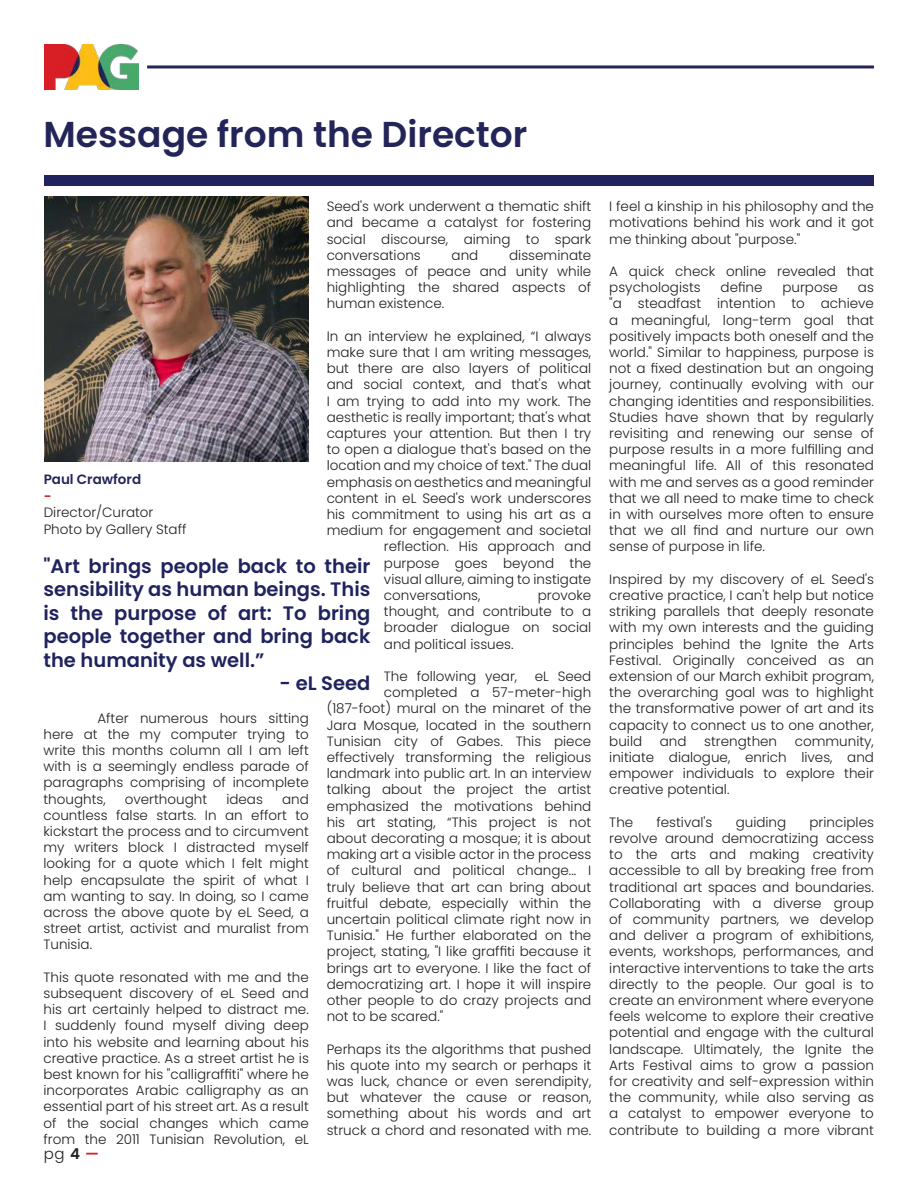
<style>
.page{position:relative;width:918px;height:1188px;background:#fff}
.page>*{position:absolute;margin:0;border:0;box-sizing:border-box;transform-origin:0 0}
.t1{font:600 36px "Poppins";color:#232458}
.t2{font:600 19.5px/23.4px "Poppins";color:#20235d;text-align:justify}
.t3{font:300 15px "Poppins";color:#231f20}
.t4{font:300 13.5px/16.2px "Poppins";color:#231f20;text-align:justify}
.t5{font:600 13.5px "Poppins";color:#242458}
.t6{font:600 13.5px "Poppins";color:#da1f2b}
.s1{font-weight:600}
.s2{font-weight:600;color:#da1f2b}
</style>
<div class="page">
<img style="left:44px;top:44px;width:94px;height:46px">
<hr style="left:147px;top:65px;width:727px;height:3px;background:#242458">
<img style="left:44px;top:197px;width:265px;height:265px">
<div style="left:45px;top:175px;width:829px;height:11px;background:#20235d"></div>
<h1 class="t1" style="left:43px;top:114px;width:485px">Message from the Director</h1>
<p class="t4" style="left:327px;top:198px;width:266px">Seed's work underwent a thematic shift and became a catalyst for fostering social discourse, aiming to spark conversations</p>
<p class="t4" style="left:327px;top:247px;width:266px;text-indent:183px">disseminate messages of peace and unity while highlighting the shared aspects of human existence.</p>
<p class="t4" style="left:327px;top:328px;width:266px">In an interview he explained, “I always</p>
<p class="t4" style="left:327px;top:344px;width:266px">make sure that I am writing messages,</p>
<p class="t4" style="left:327px;top:360px;width:266px">but there are also layers of political</p>
<p class="t4" style="left:327px;top:377px;width:266px">and social context, and that's what</p>
<p class="t4" style="left:327px;top:393px;width:266px">I am trying to add into my work. The</p>
<p class="t4" style="left:327px;top:409px;width:266px">aesthetic is really important; that's what</p>
<p class="t4" style="left:327px;top:425px;width:266px">captures your attention. But then I try</p>
<p class="t4" style="left:327px;top:441px;width:266px">to open a dialogue that's based on the</p>
<p class="t4" style="left:327px;top:458px;width:266px">location and my choice of text." The dual</p>
<p class="t4" style="left:327px;top:474px;width:266px">emphasis on aesthetics and meaningful</p>
<p class="t4" style="left:327px;top:490px;width:266px">content in eL Seed's work underscores</p>
<p class="t4" style="left:327px;top:506px;width:266px">his commitment to using his art as a</p>
<p class="t4" style="left:327px;top:522px;width:266px">medium for engagement and societal</p>
<p class="t4" style="left:384px;top:539px;width:209px">reflection. His approach and</p>
<p class="t4" style="left:384px;top:555px;width:209px">purpose goes beyond the</p>
<p class="t4" style="left:384px;top:571px;width:209px">visual allure, aiming to instigate</p>
<p class="t4" style="left:384px;top:587px;width:98px">conversations,</p>
<p class="t4" style="left:452px;top:247px;width:28px">and</p>
<p class="t5" style="left:44px;top:472px;width:99px">Paul Crawford</p>
<p class="t6" style="left:44px;top:488px;width:9px">-</p>
<p class="t4" style="left:44px;top:504px;width:144px">Director/Curator<br>Photo by Gallery Staff</p>
<h2 class="t2" style="left:43px;top:555px;width:328px">"Art brings people back to their sensibility as human beings. This is the purpose of art: To bring people together and bring back the humanity as well.”</h2>
<h2 class="t2" style="left:280px;top:672px;width:92px">- eL Seed</h2>
<p class="t4" style="left:384px;top:587px;width:209px;text-indent:154px">provoke thought, and contribute to a broader dialogue on social and political issues.</p>
<p class="t4" style="left:384px;top:668px;width:135px">The following year,</p>
<p class="t4" style="left:535px;top:668px;width:58px">eL Seed</p>
<p class="t4" style="left:384px;top:684px;width:209px">completed a 57-meter-high</p>
<p class="t4" style="left:327px;top:701px;width:266px">(187-foot) mural on the minaret of the</p>
<p class="t4" style="left:327px;top:717px;width:266px">Jara Mosque, located in the southern</p>
<p class="t4" style="left:327px;top:733px;width:266px">Tunisian city of Gabes. This piece</p>
<p class="t4" style="left:327px;top:749px;width:266px">effectively transforming the religious</p>
<p class="t4" style="left:327px;top:765px;width:266px">landmark into public art. In an interview</p>
<p class="t4" style="left:327px;top:782px;width:266px">talking about the project the artist</p>
<p class="t4" style="left:327px;top:798px;width:266px">emphasized the motivations behind</p>
<p class="t4" style="left:327px;top:814px;width:266px">his art stating, “This project is not</p>
<p class="t4" style="left:327px;top:830px;width:266px">about decorating a mosque; it is about</p>
<p class="t4" style="left:327px;top:846px;width:266px">making art a visible actor in the process</p>
<p class="t4" style="left:327px;top:863px;width:266px">of cultural and political change... I</p>
<p class="t4" style="left:327px;top:879px;width:266px">truly believe that art can bring about</p>
<p class="t4" style="left:327px;top:895px;width:266px">fruitful debate, especially within the</p>
<p class="t4" style="left:327px;top:911px;width:266px">uncertain political climate right now in</p>
<p class="t4" style="left:327px;top:927px;width:266px">Tunisia." He further elaborated on the</p>
<p class="t4" style="left:327px;top:944px;width:266px">project, stating, "I like graffiti because it</p>
<p class="t4" style="left:327px;top:960px;width:266px">brings art to everyone. I like the fact of</p>
<p class="t4" style="left:327px;top:976px;width:266px">democratizing art. I hope it will inspire</p>
<p class="t4" style="left:327px;top:992px;width:266px">other people to do crazy projects and</p>
<p class="t4" style="left:327px;top:1008px;width:118px">not to be scared."</p>
<p class="t4" style="left:327px;top:1041px;width:266px">Perhaps its the algorithms that pushed his quote into my search or perhaps it was luck, chance or even serendipity, but whatever the cause or reason, something about his words and art struck a chord and resonated with me.</p>
<p class="t4" style="left:43px;top:710px;width:267px;text-indent:54px">After numerous hours sitting here at the my computer trying to write this months column all I am left with is a seemingly endless parade of paragraphs comprising of incomplete thoughts,</p>
<p class="t4" style="left:125px;top:791px;width:84px">overthought</p>
<p class="t4" style="left:226px;top:791px;width:38px">ideas</p>
<p class="t4" style="left:43px;top:791px;width:267px;text-indent:239px">and countless false starts. In an effort to kickstart the process and to circumvent my writers block I distracted myself looking for a quote which I felt might help encapsulate the spirit of what I am wanting to say. In doing, so I came across the above quote by eL Seed, a street artist, activist and muralist from Tunisia.</p>
<p class="t4" style="left:43px;top:969px;width:267px">This quote resonated with me and the subsequent discovery of eL Seed and his art certainly helped to distract me.<br>I suddenly found myself diving deep into his website and learning about his creative practice. As a street artist he is best known for his "calligraffiti" where he incorporates Arabic calligraphy as an essential part of his street art. As a result of the social changes which came from the 2011 Tunisian Revolution, eL</p>
<p class="t3" style="left:44px;top:1146px;width:57px">pg <span class="s1">4</span> <span class="s2">—</span></p>
<p class="t4" style="left:609px;top:198px;width:266px">I feel a kinship in his philosophy and the motivations behind his work and it got me thinking about "purpose."</p>
<p class="t4" style="left:609px;top:263px;width:266px">A quick check online revealed that psychologists</p>
<p class="t4" style="left:721px;top:279px;width:43px">define</p>
<p class="t4" style="left:782px;top:279px;width:57px">purpose</p>
<p class="t4" style="left:609px;top:279px;width:266px;text-indent:249px">as "a steadfast intention to achieve a meaningful, long-term goal that positively impacts both oneself and the world." Similar to happiness, purpose is not a fixed destination but an ongoing journey, continually evolving with our changing identities and responsibilities.<br>Studies have shown that by regularly revisiting and renewing our sense of purpose results in a more fulfilling and meaningful life. All of this resonated with me and serves as a good reminder that we all need to make time to check in with ourselves more often to ensure that we all find and nurture our own sense of purpose in life.</p>
<p class="t4" style="left:609px;top:571px;width:266px">Inspired by my discovery of eL Seed's creative practice, I can't help but notice striking parallels that deeply resonate with my own interests and the guiding principles behind the Ignite the Arts Festival. Originally conceived as an extension of our March exhibit program, the overarching goal was to highlight the transformative power of art and its capacity to connect us to one another, build</p>
<p class="t4" style="left:609px;top:733px;width:266px;text-indent:185px">community, initiate dialogue, enrich lives, and empower individuals to explore their creative potential.</p>
<p class="t4" style="left:609px;top:814px;width:25px">The</p>
<p class="t4" style="left:656px;top:814px;width:58px">festival's</p>
<p class="t4" style="left:736px;top:814px;width:52px">guiding</p>
<p class="t4" style="left:660px;top:733px;width:28px">and</p>
<p class="t4" style="left:704px;top:733px;width:74px">strengthen</p>
<p class="t4" style="left:609px;top:814px;width:266px;text-indent:200px">principles revolve around democratizing access to the arts and making creativity accessible to all by breaking free from traditional art spaces and boundaries.<br>Collaborating with a diverse group of community partners, we develop and deliver a program of exhibitions, events, workshops, performances, and interactive interventions to take the arts directly to the people. Our goal is to create an environment where everyone feels welcome to explore their creative potential and engage with the cultural landscape. Ultimately, the Ignite the Arts Festival aims to grow a passion for creativity and self-expression within the community, while also serving as a catalyst to empower everyone to contribute to building a more vibrant</p>
</div>
